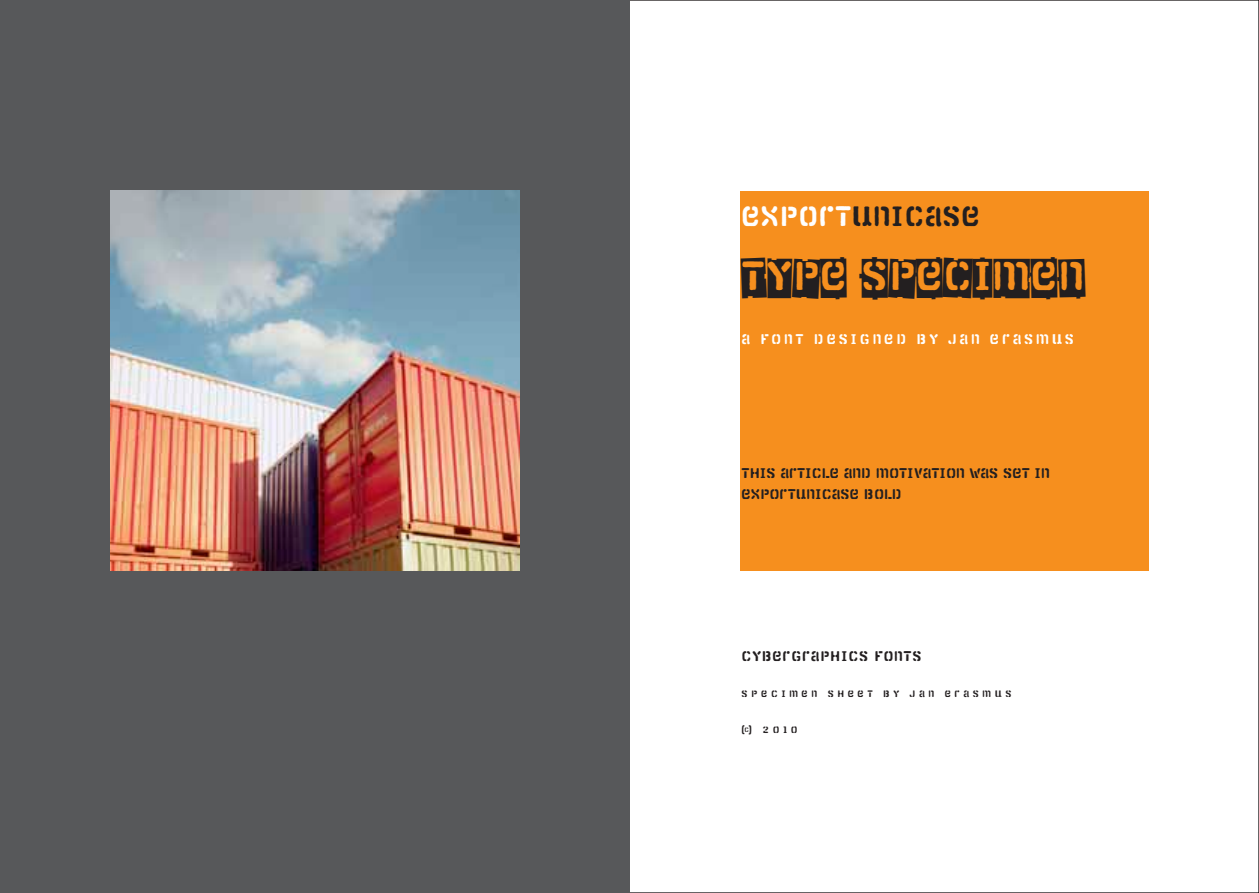
<style>
.page{position:relative;width:1259px;height:893px;background:#fff}
.page>*{position:absolute;margin:0;border:0;box-sizing:border-box;transform-origin:0 0}
.t1{font:700 39px "Export Unicase";letter-spacing:.01em;color:#231f20}
.t2{font:700 27px "Export Unicase";letter-spacing:.01em;color:#231f20}
.t3{font:700 13.5px/21px "Export Unicase";color:#231f20}
.t4{font:700 13.5px "Export Unicase";letter-spacing:.2em;color:#fff}
.t5{font:700 13.5px "Export Unicase";letter-spacing:.05em;color:#231f20}
.t6{font:700 9px "Export Unicase";letter-spacing:.4em;color:#231f20}
.s1{color:#fff}
</style>
<div class="page">
<div style="left:0;top:0;width:629px;height:893px;background:#57585a"></div>
<div style="left:740px;top:191px;width:409px;height:379px;background:#f68f1e"></div>
<img style="left:110px;top:191px;width:409px;height:379px">
<h2 class="t2" style="left:741px;top:196px;width:240px"><span class="s1">export</span>unicase</h2>
<h1 class="t1" style="left:741px;top:248px;width:345px">TYPE SPECIMEN</h1>
<p class="t4" style="left:741px;top:330px;width:334px">a font designed by jan erasmus</p>
<p class="t3" style="left:741px;top:462px;width:310px">this article and motivation was set in exportunicase bold</p>
<p class="t5" style="left:741px;top:646px;width:182px">cybergraphics fonts</p>
<p class="t6" style="left:741px;top:687px;width:272px">specimen sheet by jan erasmus</p>
<p class="t6" style="left:741px;top:723px;width:57px">© 2010</p>
</div>
